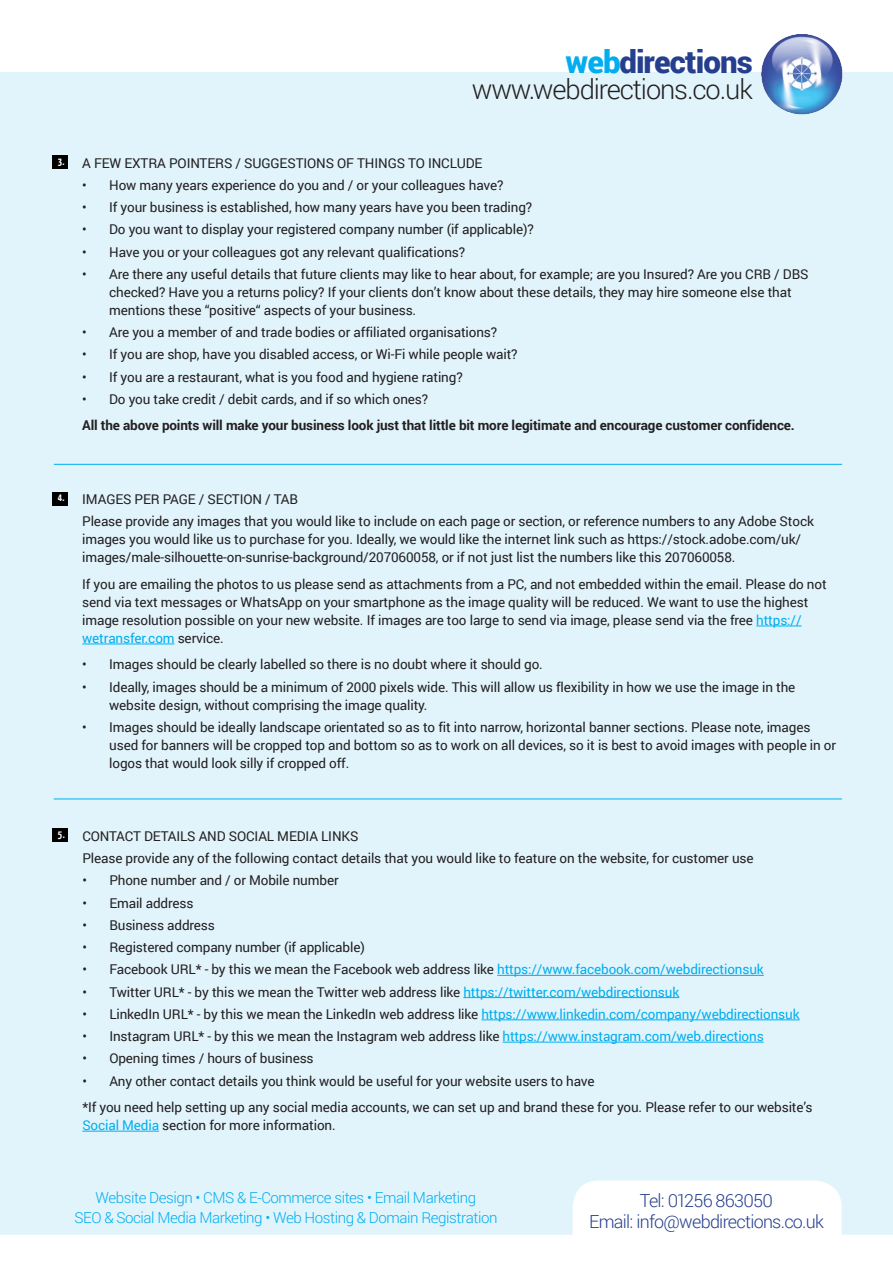
<style>
.page{position:relative;width:893px;height:1263px;background:#fff}
.page>*{position:absolute;margin:0;border:0;box-sizing:border-box;transform-origin:0 0}
.t1{font:900 31.35px "Roboto";letter-spacing:-.03em;color:#253f8e}
.t2{font:300 27.3px "Roboto";letter-spacing:-.04em;color:#231f20}
.t3{font:300 18px/21px "Roboto";letter-spacing:-.04em;color:#253f8e;text-align:center}
.t4{font:300 15.15px/19.8px "Roboto";letter-spacing:-.03em;color:#00aeef;text-align:center}
.t5{font:13.5px/18px "Roboto";letter-spacing:-.01em;color:#231f20}
.t6{font:700 13.5px "Roboto";letter-spacing:-.01em;color:#231f20}
.t7{font:700 10.95px "Yanone Kaffeesatz";color:#fff}
.s1{color:#00aeef}
</style>
<div class="page">
<div style="left:0;top:73px;width:893px;height:1071px;background:#e1f4fc"></div>
<img style="left:758px;top:34px;width:88px;height:81px">
<svg style="left:0;top:1144px;width:893px;height:91px;fill:#e1f4fc"></svg>
<hr style="left:54px;top:798px;width:788px;height:1px;background:#00aeef">
<hr style="left:54px;top:464px;width:788px;height:1px;background:#00aeef">
<hr style="left:756px;top:626px;width:46px;height:1px;background:#00aeef">
<hr style="left:82px;top:644px;width:93px;height:1px;background:#00aeef">
<div style="left:52px;top:492px;width:16px;height:13px;background:#000"></div>
<div style="left:52px;top:156px;width:16px;height:13px;background:#000"></div>
<hr style="left:497px;top:975px;width:267px;height:1px;background:#00aeef">
<hr style="left:463px;top:997px;width:216px;height:1px;background:#00aeef">
<hr style="left:481px;top:1019px;width:319px;height:1px;background:#00aeef">
<hr style="left:503px;top:1042px;width:261px;height:1px;background:#00aeef">
<hr style="left:82px;top:1131px;width:77px;height:1px;background:#00aeef">
<div style="left:53px;top:829px;width:15px;height:13px;background:#000"></div>
<h1 class="t1" style="left:566px;top:40px;width:189px"><span class="s1">web</span>directions</h1>
<h2 class="t2" style="left:472px;top:70px;width:283px">www.webdirections.co.uk</h2>
<p class="t7" style="left:58px;top:154px;width:8px">3.</p>
<p class="t5" style="left:82px;top:153px;width:402px">A FEW EXTRA POINTERS / SUGGESTIONS OF THINGS TO INCLUDE</p>
<p class="t5" style="left:82px;top:176px;width:423px">• How many years experience do you and / or your colleagues have?</p>
<p class="t5" style="left:82px;top:198px;width:452px">• If your business is established, how many years have you been trading?</p>
<p class="t5" style="left:82px;top:220px;width:453px">• Do you want to display your registered company number (if applicable)?</p>
<p class="t5" style="left:82px;top:242px;width:384px">• Have you or your colleagues got any relevant qualifications?</p>
<p class="t5" style="left:109px;top:265px;width:701px;text-indent:-27px">• Are there any useful details that future clients may like to hear about, for example; are you Insured? Are you CRB / DBS checked? Have you a returns policy? If your clients don’t know about these details, they may hire someone else that mentions these “positive“ aspects of your business.</p>
<p class="t5" style="left:82px;top:323px;width:417px">• Are you a member of and trade bodies or affiliated organisations?</p>
<p class="t5" style="left:82px;top:345px;width:437px">• If you are shop, have you disabled access, or Wi-Fi while people wait?</p>
<p class="t5" style="left:82px;top:367px;width:382px">• If you are a restaurant, what is you food and hygiene rating?</p>
<p class="t5" style="left:82px;top:390px;width:348px">• Do you take credit / debit cards, and if so which ones?</p>
<p class="t6" style="left:82px;top:416px;width:714px">All the above points will make your business look just that little bit more legitimate and encourage customer confidence.</p>
<p class="t7" style="left:58px;top:491px;width:8px">4.</p>
<p class="t5" style="left:82px;top:490px;width:217px">IMAGES PER PAGE / SECTION / TAB</p>
<p class="t5" style="left:82px;top:512px;width:733px">Please provide any images that you would like to include on each page or section, or reference numbers to any Adobe Stock images you would like us to purchase for you. Ideally, we would like the internet link such as https://stock.adobe.com/uk/ images/male-silhouette-on-sunrise-background/207060058, or if not just list the numbers like this 207060058.</p>
<p class="t5" style="left:82px;top:575px;width:746px">If you are emailing the photos to us please send as attachments from a PC, and not embedded within the email. Please do not send via text messages or WhatsApp on your smartphone as the image quality will be reduced. We want to use the highest image resolution possible on your new website. If images are too large to send via image, please send via the free <span class="s1">https:// wetransfer.com</span> service.</p>
<p class="t5" style="left:82px;top:655px;width:462px">• Images should be clearly labelled so there is no doubt where it should go.</p>
<p class="t5" style="left:109px;top:677px;width:688px;text-indent:-27px">• Ideally, images should be a minimum of 2000 pixels wide. This will allow us flexibility in how we use the image in the website design, without comprising the image quality.</p>
<p class="t5" style="left:109px;top:718px;width:728px;text-indent:-27px">• Images should be ideally landscape orientated so as to fit into narrow, horizontal banner sections. Please note, images used for banners will be cropped top and bottom so as to work on all devices, so it is best to avoid images with people in or logos that would look silly if cropped off.</p>
<p class="t7" style="left:58px;top:827px;width:8px">5.</p>
<p class="t5" style="left:82px;top:826px;width:278px">CONTACT DETAILS AND SOCIAL MEDIA LINKS</p>
<p class="t5" style="left:82px;top:849px;width:673px">Please provide any of the following contact details that you would like to feature on the website, for customer use</p>
<p class="t5" style="left:82px;top:871px;width:258px">• Phone number and / or Mobile number</p>
<p class="t5" style="left:82px;top:893px;width:113px">• Email address</p>
<p class="t5" style="left:82px;top:915px;width:134px">• Business address</p>
<p class="t5" style="left:82px;top:938px;width:284px">• Registered company number (if applicable)</p>
<p class="t5" style="left:82px;top:960px;width:683px">• Facebook URL* - by this we mean the Facebook web address like <span class="s1">https://www.facebook.com/webdirectionsuk</span></p>
<p class="t5" style="left:82px;top:982px;width:598px">• Twitter URL* - by this we mean the Twitter web address like <span class="s1">https://twitter.com/webdirectionsuk</span></p>
<p class="t5" style="left:82px;top:1004px;width:719px">• LinkedIn URL* - by this we mean the LinkedIn web address like <span class="s1">https://www.linkedin.com/company/webdirectionsuk</span></p>
<p class="t5" style="left:82px;top:1027px;width:683px">• Instagram URL* - by this we mean the Instagram web address like <span class="s1">https://www.instagram.com/web.directions</span></p>
<p class="t5" style="left:82px;top:1049px;width:233px">• Opening times / hours of business</p>
<p class="t5" style="left:82px;top:1071px;width:514px">• Any other contact details you think would be useful for your website users to have</p>
<p class="t5" style="left:82px;top:1098px;width:732px">*If you need help setting up any social media accounts, we can set up and brand these for you. Please refer to our website’s<br><span class="s1">Social Media</span> section for more information.</p>
<p class="t4" style="left:74px;top:1187px;width:424px">Website Design • CMS &amp; E-Commerce sites • Email Marketing<br>SEO &amp; Social Media Marketing • Web Hosting &amp; Domain Registration</p>
<h3 class="t3" style="left:589px;top:1190px;width:236px">Tel: 01256 863050<br>Email: info@webdirections.co.uk</h3>
</div>
